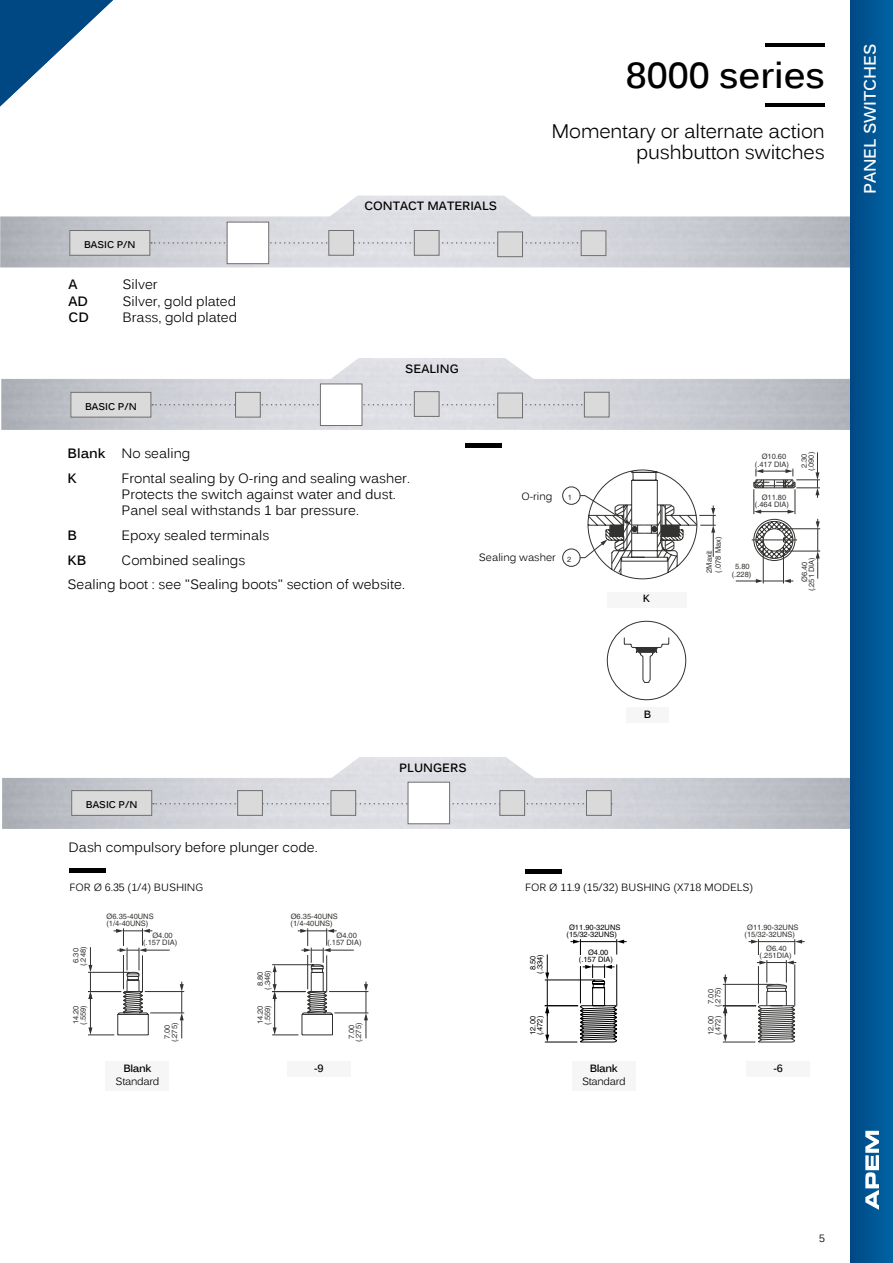
<style>
.page{position:relative;width:893px;height:1263px;background:#fff}
.page>*{position:absolute;margin:0;border:0;box-sizing:border-box;transform-origin:0 0}
.t1{font:700 36px "Kalinga";color:#000}
.t2{font:19.5px/21px "Kalinga";letter-spacing:-.01em;color:#000;text-align:right}
.t3{font:700 16.5px "Kalinga";color:#fff}
.t4{font:13.5px/24.8px "Kalinga";color:#000}
.t5{font:700 13.5px "Kalinga";color:#000}
.t6{font:700 12px "Kalinga";color:#000}
.t7{font:10.5px "Kalinga";color:#000}
.t8{font:700 10.5px "Kalinga";letter-spacing:-.03em;color:#000}
.t9{font:10.5px "Kalinga";letter-spacing:-.03em;color:#000}
.t10{font:700 9.75px "Kalinga";color:#000}
.t11{font:7.5px/7.2px "Helvetica";color:#323230}
.t12{font:7.5px "Helvetica";color:#000}
.s1{font-weight:700}
</style>
<div class="page">
<hr style="left:766px;top:104px;width:59px;height:3px;background:#000">
<hr style="left:766px;top:43px;width:59px;height:3px;background:#000">
<img style="left:0;top:196px;width:850px;height:71px">
<div style="left:70px;top:230px;width:80px;height:25px;background:#dadada"></div>
<div style="left:69px;top:230px;width:81px;height:26px;border:1px solid #706f6f"></div>
<svg style="left:151px;top:242px;width:430px;height:2px"></svg>
<div style="left:328px;top:230px;width:26px;height:26px;background:#dadada;border:1px solid #706f6f"></div>
<div style="left:227px;top:222px;width:42px;height:42px;background:#fff;border:1px solid #706f6f"></div>
<img style="left:1px;top:358px;width:849px;height:72px">
<div style="left:71px;top:392px;width:80px;height:25px;background:#dadada"></div>
<div style="left:70px;top:392px;width:81px;height:25px;border:1px solid #706f6f"></div>
<svg style="left:152px;top:404px;width:432px;height:1px"></svg>
<div style="left:235px;top:392px;width:26px;height:25px;background:#dadada;border:1px solid #706f6f"></div>
<div style="left:320px;top:383px;width:42px;height:43px;background:#fff;border:1px solid #706f6f"></div>
<div style="left:414px;top:230px;width:25px;height:26px;background:#dadada;border:1px solid #706f6f"></div>
<div style="left:497px;top:232px;width:26px;height:25px;background:#dadada;border:1px solid #706f6f"></div>
<div style="left:414px;top:391px;width:25px;height:26px;background:#dadada;border:1px solid #706f6f"></div>
<div style="left:497px;top:393px;width:26px;height:25px;background:#dadada;border:1px solid #706f6f"></div>
<hr style="left:465px;top:444px;width:36px;height:4px;background:#000">
<img style="left:2px;top:757px;width:848px;height:72px">
<div style="left:72px;top:791px;width:80px;height:24px;background:#dadada"></div>
<div style="left:71px;top:790px;width:81px;height:26px;border:1px solid #706f6f"></div>
<svg style="left:153px;top:803px;width:433px;height:1px"></svg>
<div style="left:237px;top:790px;width:26px;height:26px;background:#dadada;border:1px solid #706f6f"></div>
<div style="left:408px;top:782px;width:42px;height:42px;background:#fff;border:1px solid #706f6f"></div>
<div style="left:331px;top:790px;width:25px;height:26px;background:#dadada;border:1px solid #706f6f"></div>
<div style="left:499px;top:790px;width:26px;height:26px;background:#dadada;border:1px solid #706f6f"></div>
<div style="left:581px;top:230px;width:25px;height:26px;background:#dadada;border:1px solid #706f6f"></div>
<div style="left:584px;top:392px;width:25px;height:25px;background:#dadada;border:1px solid #706f6f"></div>
<div style="left:586px;top:790px;width:26px;height:26px;background:#dadada;border:1px solid #706f6f"></div>
<svg style="left:736px;top:452px;width:84px;height:131px"></svg>
<hr style="left:69px;top:868px;width:37px;height:4px;background:#000">
<svg style="left:364px;top:982px;width:4px;height:56px"></svg>
<hr style="left:334px;top:1012px;width:34px;height:1px;background:#323230">
<hr style="left:329px;top:991px;width:39px;height:1px;background:#323230">
<svg style="left:272px;top:928px;width:82px;height:108px"></svg>
<hr style="left:145px;top:991px;width:39px;height:1px;background:#323230">
<hr style="left:150px;top:1012px;width:34px;height:1px;background:#323230">
<svg style="left:180px;top:982px;width:4px;height:56px"></svg>
<svg style="left:88px;top:928px;width:82px;height:108px"></svg>
<div style="left:106px;top:1061px;width:63px;height:16px;background:#f6f6f6"></div>
<div style="left:106px;top:1075px;width:63px;height:15px;background:#f6f6f6"></div>
<div style="left:287px;top:1061px;width:64px;height:16px;background:#f6f6f6"></div>
<hr style="left:525px;top:869px;width:36px;height:4px;background:#000">
<svg style="left:544px;top:939px;width:83px;height:103px"></svg>
<svg style="left:722px;top:939px;width:83px;height:103px"></svg>
<div style="left:572px;top:1061px;width:64px;height:16px;background:#f6f6f6"></div>
<div style="left:572px;top:1075px;width:64px;height:15px;background:#f6f6f6"></div>
<div style="left:746px;top:1061px;width:64px;height:16px;background:#f6f6f6"></div>
<svg style="left:624px;top:637px;width:45px;height:46px"></svg>
<div style="left:607px;top:621px;width:79px;height:79px;border:1px solid #323230;border-radius:50%"></div>
<div style="left:626px;top:707px;width:43px;height:16px;background:#f6f6f6"></div>
<div style="left:607px;top:592px;width:79px;height:15px;background:#f6f6f6"></div>
<div style="left:850px;top:0;width:43px;height:1263px;background:linear-gradient(to right,#004885,#0064a4)"></div>
<svg style="left:0;top:0;width:113px;height:106px"></svg>
<svg style="left:865px;top:1131px;width:14px;height:79px"></svg>
<svg style="left:562px;top:469px;width:154px;height:111px"></svg>
<p class="t10" style="left:84px;top:238px;width:53px">BASIC P/N</p>
<p class="t5" style="left:69px;top:276px;width:11px">A</p>
<p class="t4" style="left:123px;top:274px;width:37px">Silver</p>
<p class="t5" style="left:69px;top:292px;width:21px">AD</p>
<p class="t4" style="left:123px;top:290px;width:115px">Silver, gold plated</p>
<p class="t5" style="left:69px;top:308px;width:22px">CD</p>
<p class="t4" style="left:123px;top:306px;width:116px">Brass, gold plated</p>
<p class="t10" style="left:85px;top:400px;width:53px">BASIC P/N</p>
<p class="t6" style="left:364px;top:198px;width:134px">CONTACT MATERIALS</p>
<p class="t6" style="left:405px;top:361px;width:55px">SEALING</p>
<p class="t4" style="left:68px;top:442px;width:124px"><span class="s1">Blank</span> No sealing<br><span class="s1">K</span></p>
<p class="t4" style="left:122px;top:471px;width:290px;line-height:16.2px">Frontal sealing by O-ring and sealing washer.<br>Protects the switch against water and dust.<br>Panel seal withstands 1 bar pressure.</p>
<h1 class="t1" style="left:626px;top:52px;width:201px">8000 series</h1>
<h2 class="t2" style="left:551px;top:122px;width:275px">Momentary or alternate action pushbutton switches</h2>
<p class="t7" style="left:521px;top:490px;width:33px">O-ring</p>
<p class="t11" style="left:568px;top:494px;width:6px">1</p>
<p class="t11" style="left:755px;top:461px;width:36px">(.417 DIA)</p>
<p class="t11" style="left:808px;top:471px;width:21px;rotate:-90deg">(.090)</p>
<p class="t11" style="left:755px;top:501px;width:36px">(.464 DIA)</p>
<p class="t11" style="left:801px;top:468px;width:16px;rotate:-90deg">2.30</p>
<p class="t11" style="left:762px;top:453px;width:26px">Ø10.60</p>
<p class="t11" style="left:762px;top:494px;width:26px">Ø11.80</p>
<p class="t5" style="left:68px;top:526px;width:11px">B</p>
<p class="t4" style="left:122px;top:524px;width:149px">Epoxy sealed terminals</p>
<p class="t5" style="left:68px;top:551px;width:20px">KB</p>
<p class="t4" style="left:68px;top:549px;width:339px;text-indent:54px">Combined sealings<br>Sealing boot : see "Sealing boots" section of website.</p>
<p class="t7" style="left:479px;top:550px;width:78px">Sealing washer</p>
<p class="t11" style="left:567px;top:556px;width:6px">2</p>
<p class="t8" style="left:643px;top:592px;width:9px">K</p>
<p class="t11" style="left:705px;top:573px;width:37px;line-height:9px;rotate:-90deg">2Maxi (.078 Max)</p>
<p class="t11" style="left:735px;top:563px;width:16px">5.80</p>
<p class="t11" style="left:732px;top:571px;width:21px">(.228)</p>
<p class="t11" style="left:808px;top:591px;width:36px;rotate:-90deg">(.251 DIA)</p>
<p class="t11" style="left:801px;top:582px;width:22px;rotate:-90deg">Ø6.40</p>
<p class="t3" style="left:859px;top:194px;width:152px;rotate:-90deg">PANEL SWITCHES</p>
<p class="t10" style="left:86px;top:798px;width:53px">BASIC P/N</p>
<p class="t4" style="left:69px;top:836px;width:251px">Dash compulsory before plunger code.</p>
<p class="t7" style="left:69px;top:880px;width:135px">FOR Ø 6.35 (1/4) BUSHING</p>
<p class="t11" style="left:80px;top:966px;width:21px;rotate:-90deg">(.248)</p>
<p class="t11" style="left:73px;top:963px;width:16px;rotate:-90deg">6.30</p>
<p class="t11" style="left:80px;top:1025px;width:21px;rotate:-90deg">(.559)</p>
<p class="t11" style="left:73px;top:1024px;width:20px;rotate:-90deg">14.20</p>
<p class="t11" style="left:107px;top:913px;width:49px">Ø6.35-40UNS</p>
<p class="t11" style="left:152px;top:932px;width:22px">Ø4.00</p>
<p class="t11" style="left:106px;top:920px;width:44px">(1/4-40UNS)</p>
<p class="t11" style="left:143px;top:939px;width:36px">(.157 DIA)</p>
<p class="t11" style="left:171px;top:1042px;width:21px;rotate:-90deg">(.275)</p>
<p class="t11" style="left:164px;top:1039px;width:16px;rotate:-90deg">7.00</p>
<p class="t8" style="left:123px;top:1061px;width:30px">Blank</p>
<p class="t9" style="left:116px;top:1075px;width:45px">Standard</p>
<p class="t11" style="left:264px;top:990px;width:21px;rotate:-90deg">(.346)</p>
<p class="t11" style="left:257px;top:986px;width:16px;rotate:-90deg">8.80</p>
<p class="t11" style="left:264px;top:1025px;width:21px;rotate:-90deg">(.559)</p>
<p class="t11" style="left:257px;top:1024px;width:20px;rotate:-90deg">14.20</p>
<p class="t11" style="left:291px;top:913px;width:49px">Ø6.35-40UNS (1/4-40UNS)</p>
<p class="t11" style="left:327px;top:939px;width:36px">(.157 DIA)</p>
<p class="t11" style="left:337px;top:932px;width:22px">Ø4.00</p>
<p class="t8" style="left:314px;top:1061px;width:11px">-9</p>
<p class="t11" style="left:355px;top:1042px;width:21px;rotate:-90deg">(.275)</p>
<p class="t11" style="left:348px;top:1039px;width:16px;rotate:-90deg">7.00</p>
<p class="t6" style="left:399px;top:760px;width:69px">PLUNGERS</p>
<p class="t8" style="left:644px;top:707px;width:9px">B</p>
<p class="t7" style="left:525px;top:881px;width:230px">FOR Ø 11.9 (15/32) BUSHING (X718 MODELS)</p>
<p class="t12" style="left:569px;top:923px;width:53px">Ø11.90-32UNS</p>
<p class="t12" style="left:567px;top:930px;width:52px">(15/32-32UNS)</p>
<p class="t12" style="left:588px;top:948px;width:22px">Ø4.00</p>
<p class="t12" style="left:536px;top:973px;width:21px;rotate:-90deg">(.334)</p>
<p class="t12" style="left:579px;top:955px;width:36px">(.157 DIA)</p>
<p class="t12" style="left:528px;top:970px;width:16px;rotate:-90deg">8.50</p>
<p class="t11" style="left:715px;top:1035px;width:49px;rotate:-90deg">(.472) (.275)</p>
<p class="t11" style="left:707px;top:1004px;width:16px;rotate:-90deg">7.00</p>
<p class="t12" style="left:536px;top:1035px;width:21px;rotate:-90deg">(.472)</p>
<p class="t12" style="left:528px;top:1035px;width:20px;rotate:-90deg">12.00</p>
<p class="t11" style="left:707px;top:1035px;width:20px;rotate:-90deg">12.00</p>
<p class="t8" style="left:590px;top:1061px;width:30px">Blank</p>
<p class="t9" style="left:582px;top:1075px;width:45px">Standard</p>
<p class="t11" style="left:745px;top:924px;width:55px;text-align:center">Ø11.90-32UNS (15/32-32UNS)</p>
<p class="t11" style="left:766px;top:945px;width:22px">Ø6.40</p>
<p class="t11" style="left:760px;top:952px;width:34px">(.251DIA)</p>
<p class="t8" style="left:773px;top:1061px;width:11px">-6</p>
<p class="t7" style="left:819px;top:1231px;width:7px">5</p>
</div>
